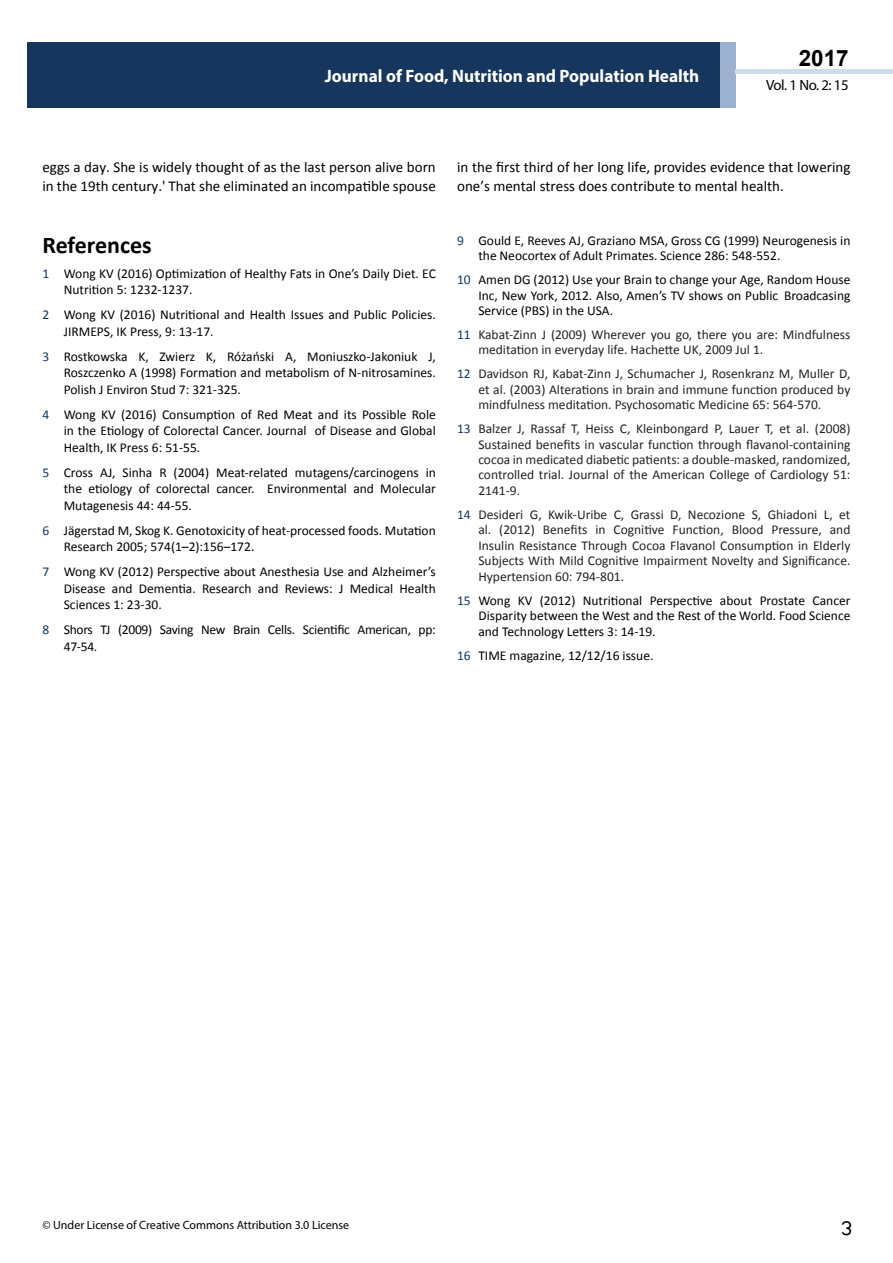
<style>
.page{position:relative;width:893px;height:1263px;background:#fff}
.page>*{position:absolute;margin:0;border:0;box-sizing:border-box;transform-origin:0 0}
.t1{font:25.5px "Tunga";color:#000}
.t2{font:700 24px "Calibri";color:#000}
.t3{font:700 22.5px "Arial";color:#000}
.t4{font:700 18px "Myriad Pro";color:#fff;scale:.96 1}
.t5{font:15px/18.5px "Calibri";color:#000}
.t6{font:14.85px "Myriad Pro";letter-spacing:-.03em;color:#000}
.t7{font:13.5px/16.5px "Calibri";color:#000;text-align:justify}
.t8{font:13.5px/15.5px "Calibri";color:#222;text-align:justify}
.t9{font:13.5px/16.5px "Calibri";letter-spacing:-.02em;color:#000}
.t10{font:12px "Myriad Pro";color:#000}
.s1{color:#16365d}
</style>
<div class="page">
<div style="left:27px;top:42px;width:694px;height:66px;background:#16365d"></div>
<div style="left:720px;top:42px;width:16px;height:66px;background:#9bb1cf"></div>
<div style="left:736px;top:69px;width:157px;height:5px;background:#cfdce9"></div>
<h3 class="t4" style="left:325px;top:64px;width:392px">Journal of Food, Nutrition and Population Health</h3>
<h3 class="t3" style="left:799px;top:43px;width:52px">2017</h3>
<p class="t6" style="left:766px;top:76px;width:84px">Vol. 1 No. 2: 15</p>
<p class="t5" style="left:43px;top:158px;width:395px">eggs a day. She is widely thought of as the last person alive born in the 19th century.' That she eliminated an incompatible spouse</p>
<h2 class="t2" style="left:43px;top:229px;width:111px">References</h2>
<p class="t7" style="left:64px;top:265px;width:374px;text-indent:-21px"><span class="s1">1</span> Wong KV (2016) Optimization of Healthy Fats in One’s Daily Diet. EC<br>Nutrition 5: 1232-1237.</p>
<p class="t7" style="left:64px;top:306px;width:374px;text-indent:-21px"><span class="s1">2</span> Wong KV (2016) Nutritional and Health Issues and Public Policies.<br>JIRMEPS, IK Press, 9: 13-17.</p>
<p class="t7" style="left:64px;top:348px;width:374px;text-indent:-21px"><span class="s1">3</span> Rostkowska K, Zwierz K, Różański A, Moniuszko-Jakoniuk J, Roszczenko A (1998) Formation and metabolism of N-nitrosamines.<br>Polish J Environ Stud 7: 321-325.</p>
<p class="t7" style="left:64px;top:406px;width:374px;text-indent:-21px"><span class="s1">4</span> Wong KV (2016) Consumption of Red Meat and its Possible Role in the Etiology of Colorectal Cancer. Journal of Disease and Global Health, IK Press 6: 51-55.</p>
<p class="t7" style="left:64px;top:464px;width:374px;text-indent:-21px"><span class="s1">5</span> Cross AJ, Sinha R (2004) Meat-related mutagens/carcinogens in the etiology of colorectal cancer. Environmental and Molecular Mutagenesis 44: 44-55.</p>
<p class="t7" style="left:64px;top:522px;width:374px;text-indent:-21px"><span class="s1">6</span> Jägerstad M, Skog K. Genotoxicity of heat-processed foods. Mutation<br>Research 2005; 574(1–2):156–172.</p>
<p class="t7" style="left:64px;top:563px;width:374px;text-indent:-21px"><span class="s1">7</span> Wong KV (2012) Perspective about Anesthesia Use and Alzheimer’s Disease and Dementia. Research and Reviews: J Medical Health Sciences 1: 23-30.</p>
<p class="t9" style="left:64px;top:621px;width:374px;text-indent:-21px"><span class="s1">8</span> Shors TJ (2009) Saving New Brain Cells. Scientific American, pp:<br>47-54.</p>
<p class="t5" style="left:457px;top:158px;width:395px">in the first third of her long life, provides evidence that lowering one’s mental stress does contribute to mental health.</p>
<p class="t7" style="left:478px;top:232px;width:374px;line-height:15.5px;text-indent:-21px"><span class="s1">9</span> Gould E, Reeves AJ, Graziano MSA, Gross CG (1999) Neurogenesis in the Neocortex of Adult Primates. Science 286: 548-552.</p>
<p class="t7" style="left:478px;top:272px;width:374px;line-height:15.5px;text-indent:-21px"><span class="s1">10</span> Amen DG (2012) Use your Brain to change your Age, Random House Inc, New York, 2012. Also, Amen’s TV shows on Public Broadcasing Service (PBS) in the USA.</p>
<p class="t8" style="left:478px;top:327px;width:374px;text-indent:-21px"><span class="s1">11</span> Kabat-Zinn J (2009) Wherever you go, there you are: Mindfulness meditation in everyday life. Hachette UK, 2009 Jul 1.</p>
<p class="t8" style="left:478px;top:366px;width:374px;text-indent:-21px"><span class="s1">12</span> Davidson RJ, Kabat-Zinn J, Schumacher J, Rosenkranz M, Muller D, et al. (2003) Alterations in brain and immune function produced by mindfulness meditation. Psychosomatic Medicine 65: 564-570.</p>
<p class="t8" style="left:478px;top:421px;width:374px;text-indent:-21px"><span class="s1">13</span> Balzer J, Rassaf T, Heiss C, Kleinbongard P, Lauer T, et al. (2008)<br>Sustained benefits in vascular function through flavanol-containing cocoa in medicated diabetic patients: a double-masked, randomized, controlled trial. Journal of the American College of Cardiology 51:<br>2141-9.</p>
<p class="t8" style="left:478px;top:507px;width:374px;text-indent:-21px"><span class="s1">14</span> Desideri G, Kwik-Uribe C, Grassi D, Necozione S, Ghiadoni L, et al. (2012) Benefits in Cognitive Function, Blood Pressure, and Insulin Resistance Through Cocoa Flavanol Consumption in Elderly Subjects With Mild Cognitive Impairment Novelty and Significance.<br>Hypertension 60: 794-801.</p>
<p class="t7" style="left:478px;top:592px;width:374px;line-height:15.5px;text-indent:-21px"><span class="s1">15</span> Wong KV (2012) Nutritional Perspective about Prostate Cancer Disparity between the West and the Rest of the World. Food Science and Technology Letters 3: 14-19.</p>
<p class="t7" style="left:457px;top:647px;width:198px"><span class="s1">16</span> TIME magazine, 12/12/16 issue.</p>
<p class="t10" style="left:43px;top:1218px;width:308px">© Under License of Creative Commons Attribution 3.0 License</p>
<h1 class="t1" style="left:841px;top:1211px;width:13px">3</h1>
</div>
